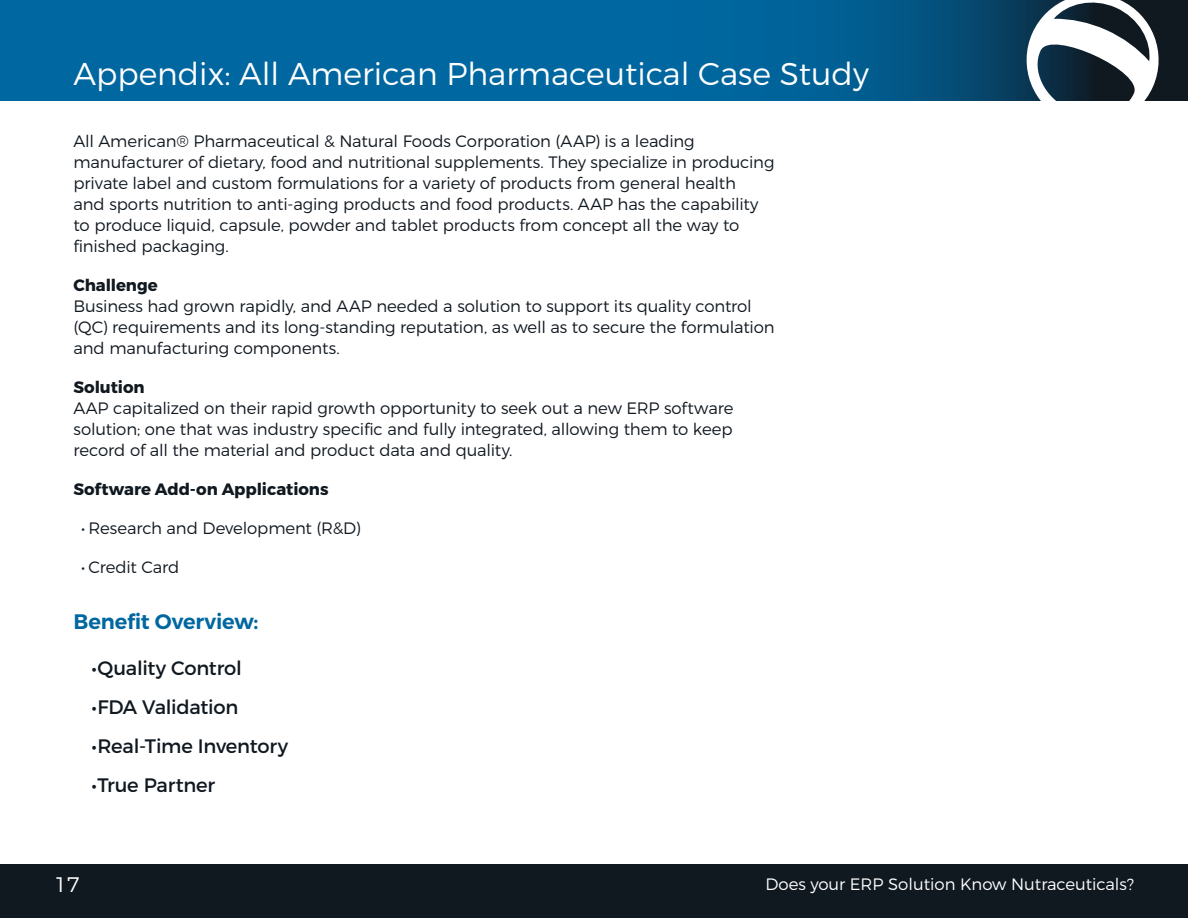
<style>
.page{position:relative;width:1188px;height:918px;background:#fff}
.page>*{position:absolute;margin:0;border:0;box-sizing:border-box;transform-origin:0 0}
.Page_Header{font:300 31.5px "Montserrat";color:#fff}
.Headers{font:600 21px "Montserrat";letter-spacing:-.01em;color:#0067a0}
.t1{font:300 21px "Montserrat";color:#fff}
.t2{font:19.5px "Montserrat";letter-spacing:-.015em;color:#101820}
.Body{font:300 16.5px/21px "Montserrat";letter-spacing:-.01em;color:#101820}
.t3{font:300 16.5px "Montserrat";color:#fff}
.Body-2{font:700 16.5px "Montserrat";letter-spacing:-.005em;color:#101820}
.s1{font-weight:700}
</style>
<div class="page">
<div style="left:0;top:864px;width:1188px;height:54px;background:#101820"></div>
<svg style="left:0;top:0;width:1017px;height:100px;background:#006298"></svg>
<svg style="left:1017px;top:0;width:151px;height:101px"></svg>
<p class="Page_Header" style="left:74px;top:54px;width:797px">Appendix: All American Pharmaceutical Case Study</p>
<p class="Body" style="left:74px;top:130px;width:703px">All American® Pharmaceutical &amp; Natural Foods Corporation (AAP) is a leading manufacturer of dietary, food and nutritional supplements. They specialize in producing private label and custom formulations for a variety of products from general health<br>and sports nutrition to anti-aging products and food products. AAP has the capability to produce liquid, capsule, powder and tablet products from concept all the way to finished packaging.</p>
<p class="Body" style="left:74px;top:274px;width:703px"><span class="s1">Challenge<br></span>Business had grown rapidly, and AAP needed a solution to support its quality control (QC) requirements and its long-standing reputation, as well as to secure the formulation and manufacturing components.</p>
<p class="Body" style="left:74px;top:376px;width:662px"><span class="s1">Solution<br></span>AAP capitalized on their rapid growth opportunity to seek out a new ERP software solution; one that was industry specific and fully integrated, allowing them to keep record of all the material and product data and quality.</p>
<p class="Body-2" style="left:74px;top:479px;width:257px">Software Add-on Applications</p>
<p class="Body" style="left:81px;top:517px;width:281px">• Research and Development (R&amp;D)</p>
<p class="Body" style="left:81px;top:556px;width:100px">• Credit Card</p>
<p class="Headers" style="left:74px;top:609px;width:186px">Benefit Overview:</p>
<p class="t2" style="left:92px;top:657px;width:152px">•Quality Control</p>
<p class="t2" style="left:92px;top:696px;width:148px">•FDA Validation</p>
<p class="t2" style="left:92px;top:735px;width:198px">•Real-Time Inventory</p>
<p class="t2" style="left:92px;top:774px;width:125px">•True Partner</p>
<p class="t1" style="left:54px;top:872px;width:27px">17</p>
<p class="t3" style="left:765px;top:874px;width:370px">Does your ERP Solution Know Nutraceuticals?</p>
</div>
